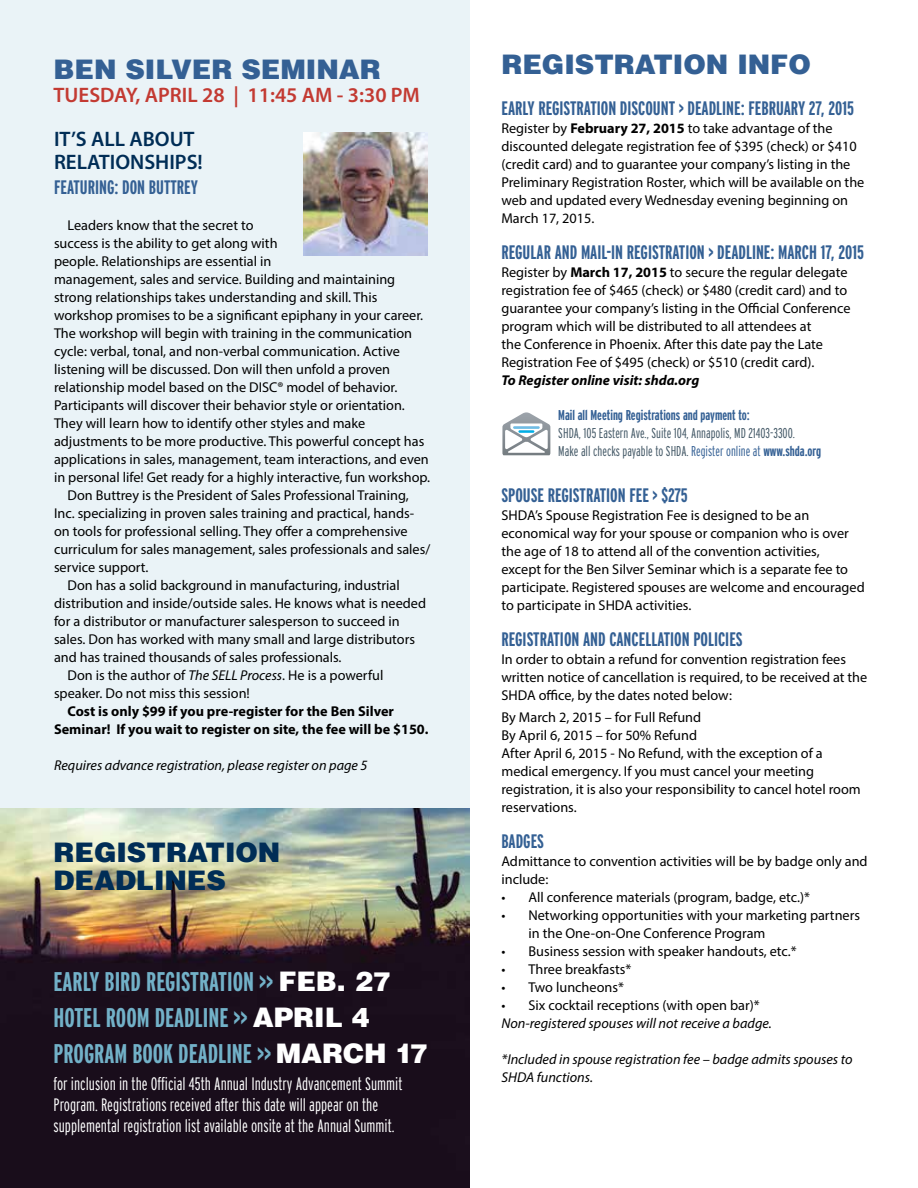
<style>
.page{position:relative;width:918px;height:1188px;background:#fff}
.page>*{position:absolute;margin:0;border:0;box-sizing:border-box;transform-origin:0 0}
.t1{font:700 extra-condensed 27px/36px "Interstate";color:#72b1c8}
.t2{font:27px "Switzerland Black Plain";color:#346094}
.t3{font:27px/28.5px "Switzerland Black Plain";color:#002d56}
.t4{font:600 21px "Myriad Pro";color:#c33a32}
.t5{font:600 21px/22.5px "Myriad Pro";color:#002d56}
.t6{font:700 extra-condensed 19.5px "Interstate";color:#346094}
.t7{font:300 extra-condensed 18px/21px "Interstate";color:#fff}
.t8{font:14.25px/18px "Myriad Pro";color:#000}
.t9{font:italic 14.25px/18px "Myriad Pro";color:#000}
.t10{font:300 extra-condensed 14.25px/18px "Interstate";color:#425765}
.t11{font:700 14.25px/18px "Myriad Pro";color:#000}
.t12{font:700 extra-condensed 14.25px "Interstate";color:#346094}
.t13{font:italic 700 14.25px "Myriad Pro";color:#000}
.s1{font-style:italic}
.s2{font-family:"Switzerland Black Plain";font-weight:400;font-stretch:normal;color:#fff}
.s3{font-weight:700}
.s4{color:#346094}
.s5{font-weight:700;color:#346094}
</style>
<div class="page">
<div style="left:0;top:0;width:470px;height:1188px;background:#eaf3f7"></div>
<img style="left:0;top:809px;width:469px;height:379px">
<img style="left:303px;top:132px;width:124px;height:124px">
<svg style="left:502px;top:412px;width:48px;height:43px"></svg>
<h1 class="t2" style="left:54px;top:52px;width:329px">BEN SILVER SEMINAR</h1>
<h2 class="t4" style="left:54px;top:82px;width:368px">TUESDAY, APRIL 28 | 11:45 AM - 3:30 PM</h2>
<h2 class="t5" style="left:54px;top:128px;width:150px">IT’S ALL ABOUT<br>RELATIONSHIPS!</h2>
<h3 class="t6" style="left:54px;top:176px;width:145px">FEATURING: DON BUTTREY</h3>
<p class="t8" style="left:67px;top:216px;width:188px">Leaders know that the secret to</p>
<p class="t8" style="left:54px;top:234px;width:225px">success is the ability to get along with</p>
<p class="t8" style="left:54px;top:252px;width:219px">people. Relationships are essential in</p>
<p class="t8" style="left:54px;top:270px;width:343px">management, sales and service. Building and maintaining</p>
<p class="t8" style="left:54px;top:288px;width:325px">strong relationships takes understanding and skill. This</p>
<p class="t8" style="left:54px;top:306px;width:371px">workshop promises to be a significant epiphany in your career.</p>
<p class="t8" style="left:54px;top:324px;width:360px">The workshop will begin with training in the communication</p>
<p class="t8" style="left:54px;top:342px;width:347px">cycle: verbal, tonal, and non-verbal communication. Active</p>
<p class="t8" style="left:54px;top:360px;width:338px">listening will be discussed. Don will then unfold a proven</p>
<p class="t8" style="left:54px;top:378px;width:345px">relationship model based on the DISC® model of behavior.</p>
<p class="t8" style="left:54px;top:396px;width:352px">Participants will discover their behavior style or orientation.</p>
<p class="t8" style="left:54px;top:414px;width:313px">They will learn how to identify other styles and make</p>
<p class="t8" style="left:54px;top:432px;width:372px">adjustments to be more productive. This powerful concept has</p>
<p class="t8" style="left:54px;top:450px;width:376px">applications in sales, management, team interactions, and even</p>
<p class="t8" style="left:54px;top:468px;width:378px">in personal life! Get ready for a highly interactive, fun workshop.</p>
<p class="t8" style="left:67px;top:486px;width:343px">Don Buttrey is the President of Sales Professional Training,</p>
<p class="t8" style="left:54px;top:504px;width:362px">Inc. specializing in proven sales training and practical, hands-</p>
<p class="t8" style="left:54px;top:522px;width:355px">on tools for professional selling. They offer a comprehensive</p>
<p class="t8" style="left:54px;top:540px;width:378px">curriculum for sales management, sales professionals and sales/</p>
<p class="t8" style="left:54px;top:558px;width:96px">service support.</p>
<p class="t8" style="left:67px;top:576px;width:334px">Don has a solid background in manufacturing, industrial</p>
<p class="t8" style="left:54px;top:594px;width:374px">distribution and inside/outside sales. He knows what is needed</p>
<p class="t8" style="left:54px;top:612px;width:347px">for a distributor or manufacturer salesperson to succeed in</p>
<p class="t8" style="left:54px;top:630px;width:363px">sales. Don has worked with many small and large distributors</p>
<p class="t8" style="left:54px;top:648px;width:289px">and has trained thousands of sales professionals.</p>
<p class="t8" style="left:67px;top:666px;width:317px">Don is the author of <span class="s1">The SELL Process</span>. He is a powerful</p>
<p class="t8" style="left:54px;top:684px;width:197px">speaker. Do not miss this session!</p>
<p class="t11" style="left:54px;top:702px;width:376px;text-indent:13px">Cost is only $99 if you pre-register for the Ben Silver<br>Seminar! If you wait to register on site, the fee will be $150.</p>
<p class="t9" style="left:54px;top:756px;width:315px">Requires advance registration, please register on page 5</p>
<h1 class="t3" style="left:54px;top:837px;width:228px">REGISTRATION<br>DEADLINES</h1>
<h1 class="t1" style="left:54px;top:963px;width:376px">EARLY BIRD REGISTRATION &gt;&gt; <span class="s2">FEB. 27<br></span>HOTEL ROOM DEADLINE &gt;&gt; <span class="s2">APRIL 4<br></span>PROGRAM BOOK DEADLINE &gt;&gt; <span class="s2">MARCH 17</span></h1>
<p class="t7" style="left:54px;top:1073px;width:351px">for inclusion in the Official 45th Annual Industry Advancement Summit<br>Program. Registrations received after this date will appear on the supplemental registration list available onsite at the Annual Summit.</p>
<h1 class="t2" style="left:501px;top:47px;width:311px">REGISTRATION INFO</h1>
<h3 class="t6" style="left:501px;top:96px;width:354px">EARLY REGISTRATION DISCOUNT &gt; DEADLINE: FEBRUARY 27, 2015</h3>
<p class="t8" style="left:501px;top:119px;width:364px">Register by <span class="s3">February 27, 2015</span> to take advantage of the discounted delegate registration fee of $395 (check) or $410 (credit card) and to guarantee your company’s listing in the Preliminary Registration Roster, which will be available on the web and updated every Wednesday evening beginning on March 17, 2015.</p>
<h3 class="t6" style="left:501px;top:240px;width:364px">REGULAR AND MAIL-IN REGISTRATION &gt; DEADLINE: MARCH 17, 2015</h3>
<p class="t8" style="left:501px;top:263px;width:351px">Register by <span class="s3">March 17, 2015</span> to secure the regular delegate registration fee of $465 (check) or $480 (credit card) and to guarantee your company’s listing in the Official Conference program which will be distributed to all attendees at<br>the Conference in Phoenix. After this date pay the Late Registration Fee of $495 (check) or $510 (credit card).</p>
<p class="t13" style="left:501px;top:370px;width:199px">To Register online visit: shda.org</p>
<p class="t12" style="left:558px;top:406px;width:193px">Mail all Meeting Registrations and payment to:</p>
<p class="t10" style="left:558px;top:423px;width:264px">SHDA, 105 Eastern Ave., Suite 104, Annapolis, MD 21403-3300.<br>Make all checks payable to SHDA. <span class="s4">Register online at</span> <span class="s5">www.shda.org</span></p>
<h3 class="t6" style="left:501px;top:483px;width:188px">SPOUSE REGISTRATION FEE &gt; $275</h3>
<p class="t8" style="left:501px;top:506px;width:365px">SHDA’s Spouse Registration Fee is designed to be an economical way for your spouse or companion who is over the age of 18 to attend all of the convention activities,<br>except for the Ben Silver Seminar which is a separate fee to participate. Registered spouses are welcome and encouraged to participate in SHDA activities.</p>
<h3 class="t6" style="left:501px;top:627px;width:243px">REGISTRATION AND CANCELLATION POLICIES</h3>
<p class="t8" style="left:501px;top:650px;width:367px">In order to obtain a refund for convention registration fees written notice of cancellation is required, to be received at the<br>SHDA office, by the dates noted below:</p>
<p class="t8" style="left:501px;top:708px;width:361px">By March 2, 2015 – for Full Refund<br>By April 6, 2015 – for 50% Refund<br>After April 6, 2015 - No Refund, with the exception of a medical emergency. If you must cancel your meeting registration, it is also your responsibility to cancel hotel room reservations.</p>
<h3 class="t6" style="left:501px;top:829px;width:44px">BADGES</h3>
<p class="t8" style="left:501px;top:852px;width:368px">Admittance to convention activities will be by badge only and include:</p>
<p class="t8" style="left:501px;top:888px;width:310px">• All conference materials (program, badge, etc.)*</p>
<p class="t8" style="left:528px;top:906px;width:333px;text-indent:-27px">• Networking opportunities with your marketing partners in the One-on-One Conference Program</p>
<p class="t8" style="left:501px;top:942px;width:297px">• Business session with speaker handouts, etc.*</p>
<p class="t8" style="left:501px;top:960px;width:131px">• Three breakfasts*</p>
<p class="t8" style="left:501px;top:978px;width:124px">• Two luncheons*</p>
<p class="t8" style="left:501px;top:996px;width:260px">• Six cocktail receptions (with open bar)*</p>
<p class="t9" style="left:501px;top:1014px;width:272px">Non-registered spouses will not receive a badge.</p>
<p class="t9" style="left:501px;top:1050px;width:353px">*Included in spouse registration fee – badge admits spouses to<br>SHDA functions.</p>
</div>
